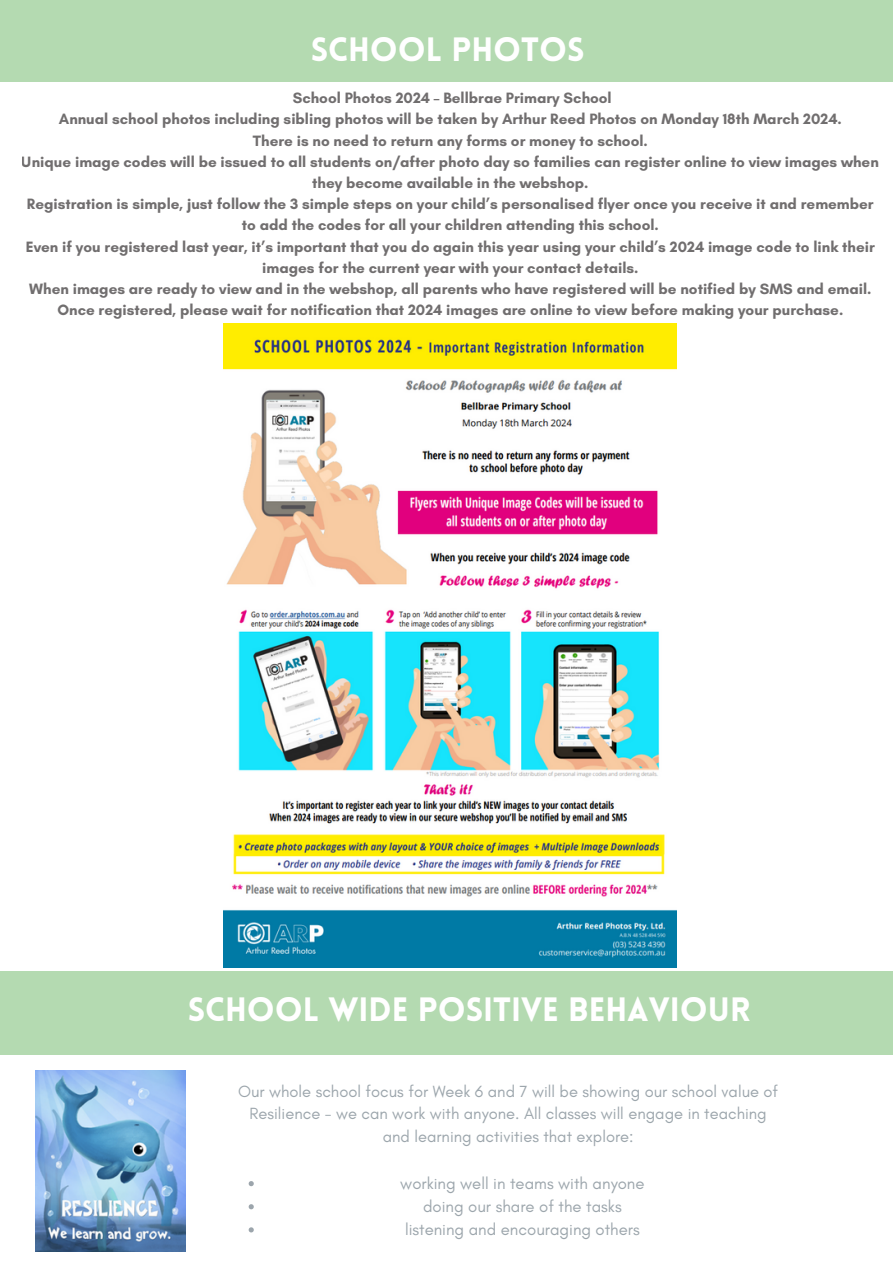
<style>
.page{position:relative;width:893px;height:1264px;background:#fff}
.page>*{position:absolute;margin:0;border:0;box-sizing:border-box;transform-origin:0 0}
.t1{font:900 33px "Lovelo";color:#fff}
.t2{font:16.65px/23.1px "Glacial Indifference";color:#66757f;text-align:center}
.t3{font:16.5px/22.5px "Glacial Indifference";color:#66757f;text-align:center}
.t4{font:700 15.3px/21.1px "Glacial Indifference";color:#231f20;text-align:center}
</style>
<div class="page">
<div style="left:0;top:0;width:892px;height:82px;background:#b4dab1"></div>
<img style="left:223px;top:323px;width:454px;height:644px">
<div style="left:0;top:971px;width:287px;height:83px;background:#b4dab1"></div>
<div style="left:557px;top:971px;width:287px;height:83px;background:#b4dab1"></div>
<div style="left:278px;top:971px;width:287px;height:83px;background:#b4dab1"></div>
<div style="left:660px;top:971px;width:232px;height:83px;background:#b4dab1"></div>
<img style="left:36px;top:1070px;width:149px;height:181px">
<svg style="left:249px;top:1181px;width:5px;height:5px"></svg>
<svg style="left:249px;top:1204px;width:5px;height:5px"></svg>
<svg style="left:249px;top:1227px;width:5px;height:5px"></svg>
<h1 class="t1" style="left:311px;top:37px;width:275px">SCHOOL PHOTOS</h1>
<p class="t4" style="left:22px;top:87px;width:858px">School Photos 2024 – Bellbrae Primary School<br>Annual school photos including sibling photos will be taken by Arthur Reed Photos on Monday 18th March 2024.<br>There is no need to return any forms or money to school.<br>Unique image codes will be issued to all students on/after photo day so families can register online to view images when they become available in the webshop.<br>Registration is simple, just follow the 3 simple steps on your child’s personalised flyer once you receive it and remember to add the codes for all your children attending this school.<br>Even if you registered last year, it’s important that you do again this year using your child’s 2024 image code to link their images for the current year with your contact details.<br>When images are ready to view and in the webshop, all parents who have registered will be notified by SMS and email.<br>Once registered, please wait for notification that 2024 images are online to view before making your purchase.</p>
<h1 class="t1" style="left:188px;top:995px;width:564px">SCHOOL WIDE POSITIVE BEHAVIOUR</h1>
<p class="t3" style="left:238px;top:1079px;width:541px">Our whole school focus for Week 6 and 7 will be showing our school value of<br>Resilience - we can work with anyone. All classes will engage in teaching and learning activities that explore:</p>
<p class="t2" style="left:400px;top:1171px;width:246px">working well in teams with anyone doing our share of the tasks listening and encouraging others</p>
</div>
